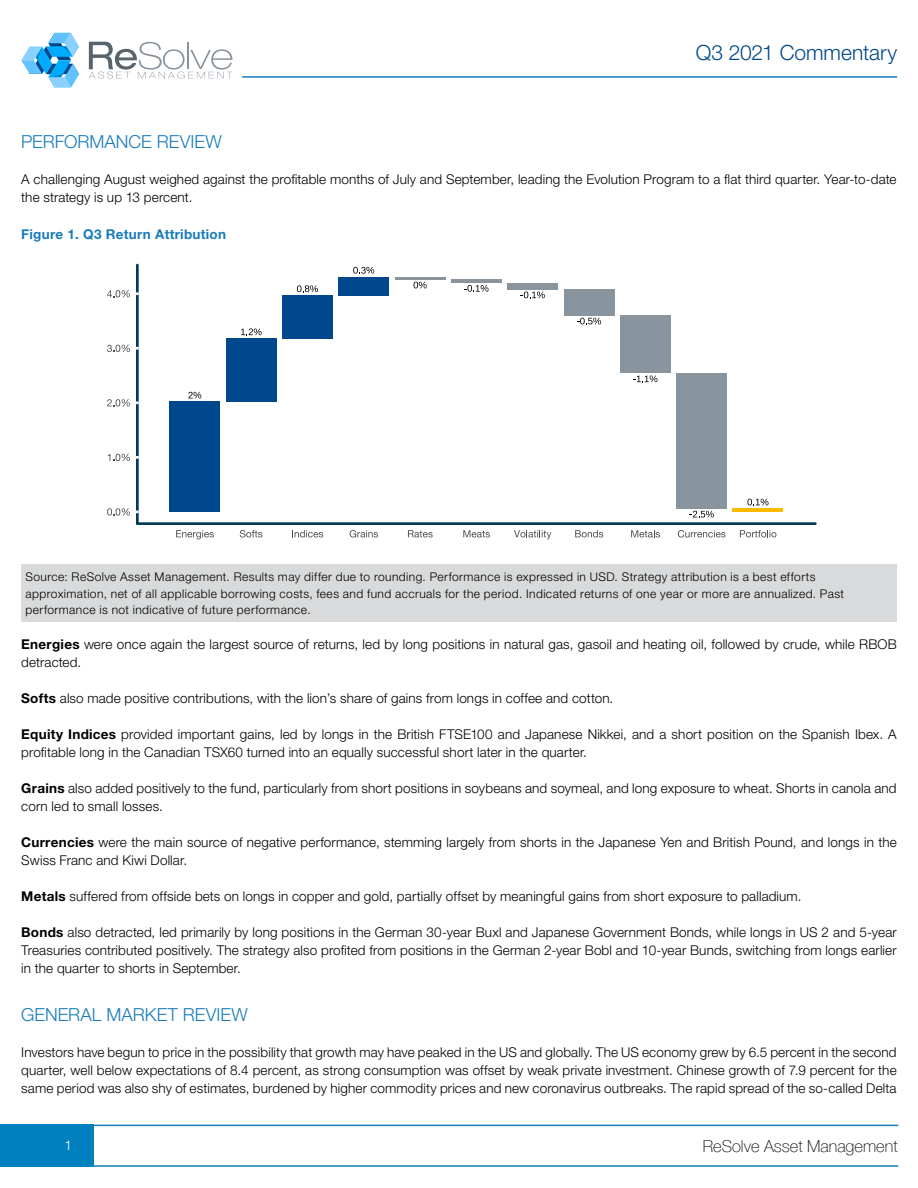
<style>
.page{position:relative;width:918px;height:1188px;background:#fff}
.page>*{position:absolute;margin:0;border:0;box-sizing:border-box;transform-origin:0 0}
.t1{font:300 21px "Helvetica Neue LT Std";color:#00478c}
.t2{font:300 18px "Helvetica Neue LT Std";color:#187cbc}
.t3{font:100 16.5px "Helvetica Neue LT Com";color:#000}
.t4{font:300 13.5px/18px "Helvetica Neue LT Std";letter-spacing:.01em;color:#000}
.t5{font:700 13.5px "Helvetica Neue LT Std";letter-spacing:.02em;color:#187cbc}
.t6{font:300 13.5px "Helvetica Neue LT Com";color:#fff}
.t7{font:300 12px/16.5px "Helvetica Neue LT Std";letter-spacing:.035em;color:#000}
.s1{font-weight:700}
</style>
<div class="page">
<div style="left:0;top:1125px;width:94px;height:42px;background:#0080bf"></div>
<hr style="left:94px;top:1165px;width:804px;height:2px;background:#187cbc">
<hr style="left:242px;top:76px;width:655px;height:2px;background:#187cbc">
<hr style="left:94px;top:1125px;width:804px;height:1px;background:#187cbc">
<svg style="left:21px;top:33px;width:58px;height:55px"></svg>
<svg style="left:89px;top:42px;width:144px;height:37px"></svg>
<div style="left:21px;top:564px;width:876px;height:58px;background:#d9dadb"></div>
<div style="left:169px;top:402px;width:51px;height:110px;background:#00488d"></div>
<div style="left:226px;top:338px;width:50px;height:64px;background:#00488d"></div>
<div style="left:282px;top:295px;width:51px;height:43px;background:#00488d"></div>
<div style="left:338px;top:277px;width:51px;height:18px;background:#00488d"></div>
<hr style="left:395px;top:277px;width:50px;height:3px;background:#88949e">
<hr style="left:451px;top:280px;width:51px;height:3px;background:#88949e">
<div style="left:507px;top:283px;width:51px;height:6px;background:#88949e"></div>
<div style="left:564px;top:289px;width:50px;height:27px;background:#88949e"></div>
<div style="left:620px;top:316px;width:51px;height:57px;background:#88949e"></div>
<div style="left:676px;top:373px;width:51px;height:136px;background:#88949e"></div>
<hr style="left:733px;top:509px;width:50px;height:3px;background:#fbba00">
<svg style="left:188px;top:392px;width:13px;height:6px"></svg>
<svg style="left:241px;top:329px;width:21px;height:6px"></svg>
<svg style="left:297px;top:285px;width:21px;height:7px"></svg>
<svg style="left:353px;top:267px;width:21px;height:7px"></svg>
<svg style="left:414px;top:282px;width:13px;height:6px"></svg>
<svg style="left:464px;top:285px;width:24px;height:7px"></svg>
<svg style="left:521px;top:292px;width:24px;height:6px"></svg>
<svg style="left:577px;top:318px;width:24px;height:6px"></svg>
<svg style="left:633px;top:376px;width:24px;height:6px"></svg>
<svg style="left:690px;top:511px;width:24px;height:7px"></svg>
<svg style="left:748px;top:499px;width:20px;height:6px"></svg>
<hr style="left:136px;top:265px;width:3px;height:259px;background:#023858">
<svg style="left:107px;top:508px;width:30px;height:8px"></svg>
<svg style="left:108px;top:454px;width:29px;height:7px"></svg>
<svg style="left:107px;top:399px;width:30px;height:8px"></svg>
<svg style="left:107px;top:345px;width:30px;height:7px"></svg>
<svg style="left:107px;top:290px;width:30px;height:8px"></svg>
<hr style="left:137px;top:522px;width:678px;height:3px;background:#023858">
<svg style="left:176px;top:530px;width:38px;height:9px"></svg>
<svg style="left:240px;top:530px;width:23px;height:8px"></svg>
<svg style="left:292px;top:530px;width:31px;height:7px"></svg>
<svg style="left:350px;top:530px;width:28px;height:8px"></svg>
<svg style="left:408px;top:530px;width:25px;height:7px"></svg>
<svg style="left:463px;top:530px;width:27px;height:7px"></svg>
<svg style="left:514px;top:530px;width:37px;height:9px"></svg>
<svg style="left:575px;top:530px;width:28px;height:7px"></svg>
<svg style="left:631px;top:530px;width:29px;height:7px"></svg>
<svg style="left:678px;top:530px;width:48px;height:8px"></svg>
<svg style="left:740px;top:530px;width:36px;height:7px"></svg>
<h1 class="t1" style="left:696px;top:40px;width:203px">Q3 2021 Commentary</h1>
<h2 class="t2" style="left:21px;top:130px;width:202px">PERFORMANCE REVIEW</h2>
<p class="t4" style="left:21px;top:170px;width:877px">A challenging August weighed against the profitable months of July and September, leading the Evolution Program to a flat third quarter. Year-to-date the strategy is up 13 percent.</p>
<p class="t5" style="left:21px;top:226px;width:206px">Figure 1. Q3 Return Attribution</p>
<p class="t7" style="left:26px;top:568px;width:820px">Source: ReSolve Asset Management. Results may differ due to rounding. Performance is expressed in USD. Strategy attribution is a best efforts approximation, net of all applicable borrowing costs, fees and fund accruals for the period. Indicated returns of one year or more are annualized. Past performance is not indicative of future performance.</p>
<p class="t4" style="left:21px;top:634px;width:877px"><span class="s1">Energies</span> were once again the largest source of returns, led by long positions in natural gas, gasoil and heating oil, followed by crude, while RBOB detracted.</p>
<p class="t4" style="left:21px;top:688px;width:594px"><span class="s1">Softs</span> also made positive contributions, with the lion’s share of gains from longs in coffee and cotton.</p>
<p class="t4" style="left:21px;top:724px;width:877px"><span class="s1">Equity Indices</span> provided important gains, led by longs in the British FTSE100 and Japanese Nikkei, and a short position on the Spanish Ibex. A profitable long in the Canadian TSX60 turned into an equally successful short later in the quarter.</p>
<p class="t4" style="left:21px;top:778px;width:877px"><span class="s1">Grains</span> also added positively to the fund, particularly from short positions in soybeans and soymeal, and long exposure to wheat. Shorts in canola and corn led to small losses.</p>
<p class="t4" style="left:21px;top:832px;width:877px"><span class="s1">Currencies</span> were the main source of negative performance, stemming largely from shorts in the Japanese Yen and British Pound, and longs in the<br>Swiss Franc and Kiwi Dollar.</p>
<p class="t4" style="left:21px;top:886px;width:782px"><span class="s1">Metals</span> suffered from offside bets on longs in copper and gold, partially offset by meaningful gains from short exposure to palladium.</p>
<p class="t4" style="left:21px;top:922px;width:877px;text-align:justify"><span class="s1">Bonds</span> also detracted, led primarily by long positions in the German 30-year Buxl and Japanese Government Bonds, while longs in US 2 and 5-year Treasuries contributed positively. The strategy also profited from positions in the German 2-year Bobl and 10-year Bunds, switching from longs earlier in the quarter to shorts in September.</p>
<h2 class="t2" style="left:21px;top:1003px;width:228px">GENERAL MARKET REVIEW</h2>
<p class="t4" style="left:21px;top:1042px;width:877px;text-align:justify">Investors have begun to price in the possibility that growth may have peaked in the US and globally. The US economy grew by 6.5 percent in the second quarter, well below expectations of 8.4 percent, as strong consumption was offset by weak private investment. Chinese growth of 7.9 percent for the same period was also shy of estimates, burdened by higher commodity prices and new coronavirus outbreaks. The rapid spread of the so-called Delta</p>
<p class="t6" style="left:65px;top:1137px;width:9px">1</p>
<p class="t3" style="left:703px;top:1136px;width:196px">ReSolve Asset Management</p>
</div>
